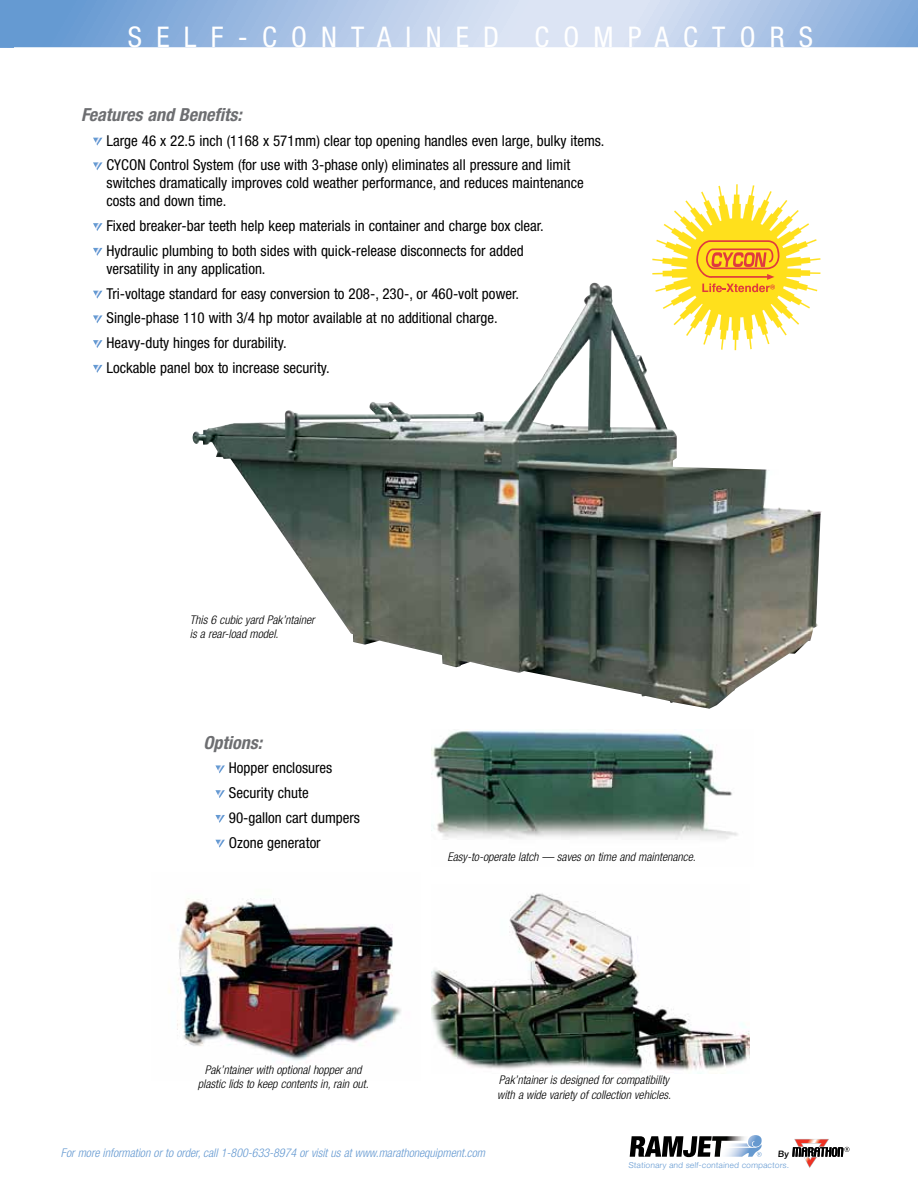
<style>
.page{position:relative;width:918px;height:1188px;background:#fff}
.page>*{position:absolute;margin:0;border:0;box-sizing:border-box;transform-origin:0 0}
.t1{font:condensed 28.5px "Helvetica Neue LT Std";letter-spacing:.5em;color:#fff}
.t2{font:italic 700 condensed 18px "Helvetica Neue LT Std";color:#6d6e71}
.t3{font:condensed 15px/24.8px "Helvetica Neue LT Std";color:#000}
.t4{font:italic 300 condensed 12px/14.4px "Helvetica Neue LT Std";color:#000}
.t5{font:italic 300 condensed 12px "Helvetica Neue LT Std";color:#6599d1}
.t6{font:500 8.85px "Helvetica Neue LT Std";color:#000}
.t7{font:300 8.25px "Helvetica Neue LT Std";color:#659ad2}
</style>
<div class="page">
<img style="left:193px;top:283px;width:629px;height:426px">
<svg style="left:93px;top:138px;width:9px;height:8px"></svg>
<svg style="left:93px;top:162px;width:10px;height:8px"></svg>
<svg style="left:93px;top:223px;width:10px;height:8px"></svg>
<svg style="left:93px;top:248px;width:10px;height:8px"></svg>
<svg style="left:93px;top:291px;width:9px;height:8px"></svg>
<svg style="left:93px;top:315px;width:10px;height:8px"></svg>
<svg style="left:93px;top:340px;width:10px;height:8px"></svg>
<svg style="left:93px;top:365px;width:10px;height:8px"></svg>
<svg style="left:215px;top:765px;width:10px;height:8px"></svg>
<svg style="left:215px;top:790px;width:10px;height:8px"></svg>
<svg style="left:215px;top:815px;width:10px;height:8px"></svg>
<svg style="left:215px;top:840px;width:10px;height:8px"></svg>
<img style="left:169px;top:898px;width:232px;height:163px">
<img style="left:432px;top:730px;width:306px;height:110px">
<img style="left:432px;top:893px;width:317px;height:181px">
<svg style="left:652px;top:184px;width:168px;height:166px"></svg>
<svg style="left:0;top:0;width:918px;height:48px;background:#a9c3e5"></svg>
<svg style="left:630px;top:1136px;width:82px;height:21px"></svg>
<img style="left:712px;top:1136px;width:8px;height:21px">
<img style="left:720px;top:1135px;width:42px;height:22px">
<svg style="left:792px;top:1139px;width:58px;height:29px"></svg>
<h1 class="t1" style="left:128px;top:21px;width:687px">SELF-CONTAINED COMPACTORS</h1>
<p class="t2" style="left:81px;top:104px;width:162px">Features and Benefits:</p>
<p class="t3" style="left:106px;top:128px;width:500px">Large 46 x 22.5 inch (1168 x 571mm) clear top opening handles even large, bulky items.<br>CYCON Control System (for use with 3-phase only) eliminates all pressure and limit</p>
<p class="t3" style="left:107px;top:174px;width:479px;line-height:18px">switches dramatically improves cold weather performance, and reduces maintenance costs and down time.</p>
<p class="t3" style="left:106px;top:213px;width:439px">Fixed breaker-bar teeth help keep materials in container and charge box clear.<br>Hydraulic plumbing to both sides with quick-release disconnects for added</p>
<p class="t3" style="left:106px;top:256px;width:414px">versatility in any application.<br>Tri-voltage standard for easy conversion to 208-, 230-, or 460-volt power.<br>Single-phase 110 with 3/4 hp motor available at no additional charge.<br>Heavy-duty hinges for durability.<br>Lockable panel box to increase security.</p>
<p class="t4" style="left:190px;top:613px;width:126px">This 6 cubic yard Pak’ntainer is a rear-load model.</p>
<p class="t2" style="left:203px;top:731px;width:60px">Options:</p>
<p class="t3" style="left:229px;top:756px;width:133px">Hopper enclosures<br>Security chute<br>90-gallon cart dumpers<br>Ozone generator</p>
<p class="t4" style="left:448px;top:850px;width:250px">Easy-to-operate latch — saves on time and maintenance.</p>
<p class="t4" style="left:198px;top:1063px;width:172px;text-align:center">Pak’ntainer with optional hopper and plastic lids to keep contents in, rain out.</p>
<p class="t4" style="left:497px;top:1073px;width:175px">Pak’ntainer is designed for compatibility with a wide variety of collection vehicles.</p>
<p class="t5" style="left:61px;top:1146px;width:426px">For more information or to order, call 1-800-633-8974 or visit us at www.marathonequipment.com</p>
<p class="t6" style="left:778px;top:1148px;width:12px">By</p>
<p class="t7" style="left:628px;top:1160px;width:163px">Stationary and self-contained compactors.</p>
</div>
